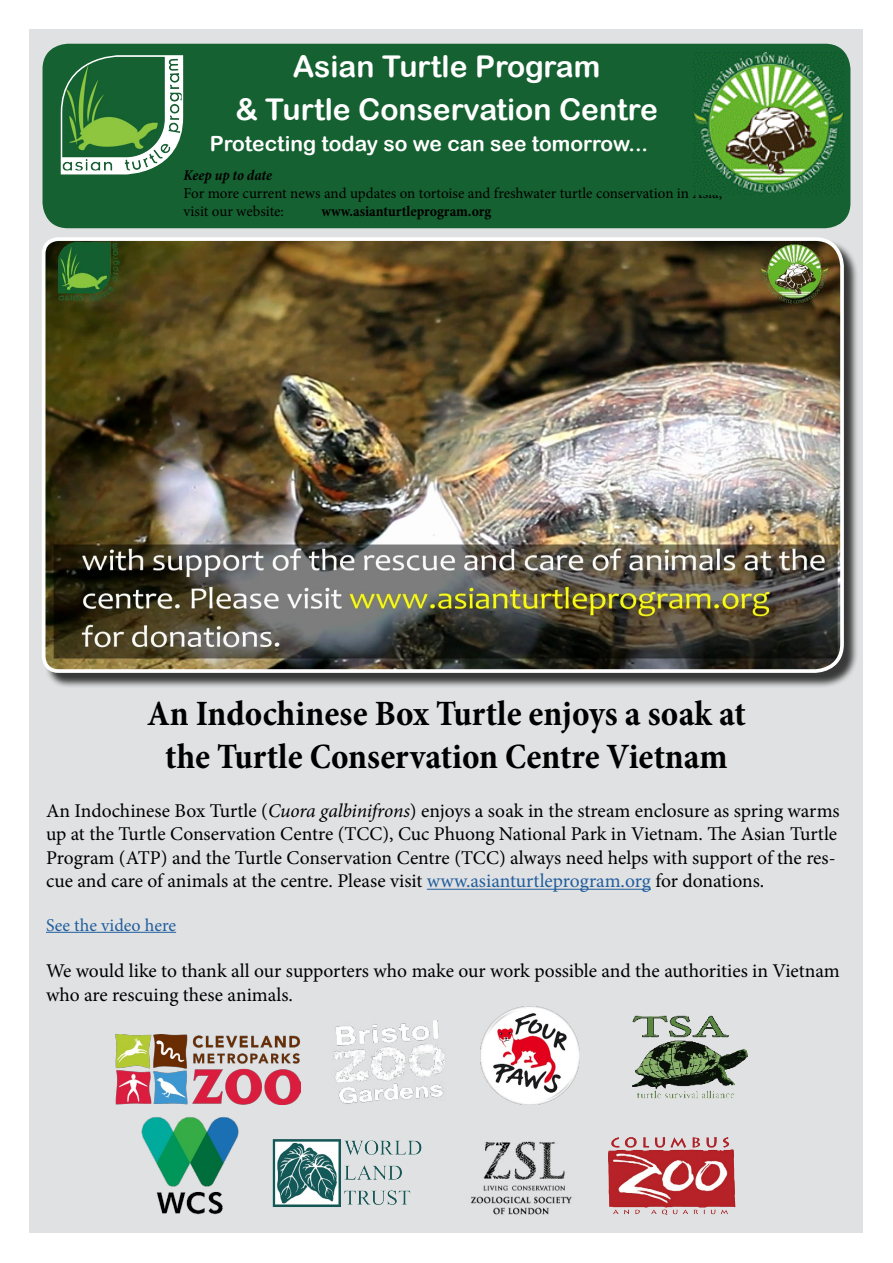
<style>
.page{position:relative;width:893px;height:1263px;background:#fff}
.page>*{position:absolute;margin:0;border:0;box-sizing:border-box;transform-origin:0 0}
.t1{font:700 condensed 36px/43.2px "Minion Pro";color:#000;text-align:center}
.t2{font:30px/43.2px "Arial Rounded MT Bold";color:#fff;text-align:center}
.t3{font:21px "Arial Rounded MT Bold";color:#fff}
.t4{font:19.5px/23.4px "Minion Pro";color:#000}
.t5{font:18px "Minion Pro";color:#215e9e}
.t6{font:15px/18px "Minion Pro";letter-spacing:-.005em;color:#000}
.t7{font:700 condensed 15px "Minion Pro";color:#000}
.t8{font:italic 700 condensed 15px "Minion Pro";letter-spacing:-.005em;color:#000}
.s1{font-style:italic}
.s2{color:#215e9e}
</style>
<div class="page">
<div style="left:29px;top:29px;width:833px;height:1204px;background:#e0e1e2"></div>
<hr style="left:427px;top:889px;width:224px;height:1px;background:#215e9e">
<hr style="left:46px;top:932px;width:130px;height:1px;background:#215e9e">
<div style="left:43px;top:44px;width:807px;height:184px;background:#156131;border-radius:26px"></div>
<svg style="left:60px;top:55px;width:124px;height:120px"></svg>
<img style="left:694px;top:52px;width:150px;height:142px">
<img style="left:333px;top:1020px;width:112px;height:84px">
<img style="left:116px;top:1035px;width:185px;height:70px">
<img style="left:481px;top:1006px;width:98px;height:99px">
<img style="left:632px;top:1015px;width:116px;height:84px">
<img style="left:608px;top:1137px;width:128px;height:78px">
<img style="left:272px;top:1139px;width:150px;height:68px">
<img style="left:141px;top:1117px;width:98px;height:97px">
<img style="left:470px;top:1141px;width:102px;height:74px">
<div style="left:44px;top:239px;width:815px;height:449px;background:#000;opacity:.75"></div>
<img style="left:42px;top:237px;width:804px;height:438px">
<h2 class="t2" style="left:235px;top:44px;width:424px">Asian Turtle Program<br>&amp; Turtle Conservation Centre</h2>
<p class="t3" style="left:210px;top:131px;width:440px">Protecting today so we can see tomorrow...</p>
<p class="t8" style="left:184px;top:165px;width:90px">Keep up to date</p>
<p class="t6" style="left:184px;top:184px;width:540px">For more current news and updates on tortoise and freshwater turtle conservation in Asia, visit our website:</p>
<p class="t7" style="left:321px;top:201px;width:171px">www.asianturtleprogram.org</p>
<h1 class="t1" style="left:147px;top:692px;width:600px">An Indochinese Box Turtle enjoys a soak at the Turtle Conservation Centre Vietnam</h1>
<p class="t4" style="left:46px;top:799px;width:795px">An Indochinese Box Turtle (<span class="s1">Cuora galbinifrons</span>) enjoys a soak in the stream enclosure as spring warms up at the Turtle Conservation Centre (TCC), Cuc Phuong National Park in Vietnam. The Asian Turtle Program (ATP) and the Turtle Conservation Centre (TCC) always need helps with support of the res&shy;cue and care of animals at the centre. Please visit <span class="s2">www.asianturtleprogram.org</span> for donations.</p>
<p class="t5" style="left:46px;top:913px;width:132px">See the video here</p>
<p class="t4" style="left:46px;top:959px;width:795px">We would like to thank all our supporters who make our work possible and the authorities in Vietnam who are rescuing these animals.</p>
</div>
